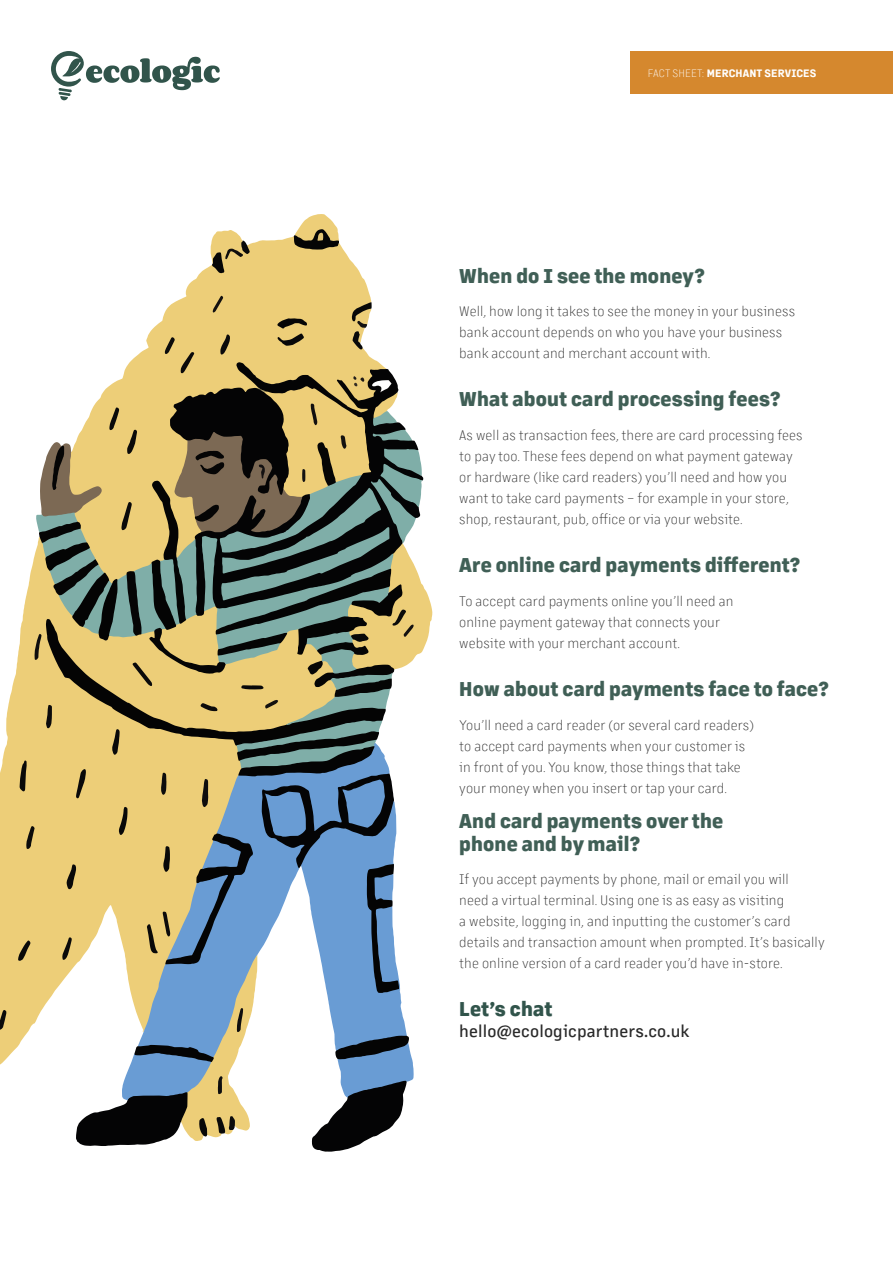
<style>
.page{position:relative;width:893px;height:1263px;background:#fff}
.page>*{position:absolute;margin:0;border:0;box-sizing:border-box;transform-origin:0 0}
.t1{font:800 19.5px/22.5px "Margin MVB";letter-spacing:.01em;color:#405f56}
.t2{font:800 19.5px "Margin MVB";letter-spacing:.01em;color:#31544b}
.t3{font:500 16.5px "Margin MVB";letter-spacing:.01em;color:#292929}
.t4{font:300 13.5px/21px "Margin MVB";letter-spacing:.01em;color:#292929}
.t5{font:700 10.5px "Margin MVB";letter-spacing:.01em;color:#fff}
.s1{font-weight:300}
</style>
<div class="page">
<svg style="left:0;top:656px;width:18px;height:409px;fill:#edce78"></svg>
<svg style="left:185px;top:230px;width:185px;height:66px;fill:#edce78"></svg>
<svg style="left:0;top:1010px;width:6px;height:20px"></svg>
<svg style="left:212px;top:241px;width:38px;height:32px"></svg>
<svg style="left:294px;top:214px;width:45px;height:36px"></svg>
<svg style="left:18px;top:296px;width:414px;height:856px"></svg>
<svg style="left:51px;top:51px;width:169px;height:50px"></svg>
<div style="left:631px;top:51px;width:262px;height:43px;background:#d5882e"></div>
<p class="t5" style="left:648px;top:66px;width:170px"><span class="s1">FACT SHEET:</span> MERCHANT SERVICES</p>
<h1 class="t1" style="left:459px;top:263px;width:247px">When do I see the money?</h1>
<p class="t4" style="left:459px;top:300px;width:337px">Well, how long it takes to see the money in your business bank account depends on who you have your business bank account and merchant account with.</p>
<h1 class="t1" style="left:459px;top:387px;width:323px">What about card processing fees?</h1>
<p class="t4" style="left:459px;top:424px;width:345px">As well as transaction fees, there are card processing fees to pay too. These fees depend on what payment gateway or hardware (like card readers) you’ll need and how you want to take card payments – for example in your store, shop, restaurant, pub, office or via your website.</p>
<h1 class="t1" style="left:459px;top:553px;width:343px">Are online card payments different?</h1>
<p class="t4" style="left:459px;top:590px;width:276px">To accept card payments online you’ll need an online payment gateway that connects your website with your merchant account.</p>
<h1 class="t1" style="left:459px;top:676px;width:371px">How about card payments face to face?</h1>
<p class="t4" style="left:459px;top:714px;width:296px">You’ll need a card reader (or several card readers) to accept card payments when your customer is in front of you. You know, those things that take your money when you insert or tap your card.</p>
<h1 class="t1" style="left:459px;top:808px;width:266px">And card payments over the phone and by mail?</h1>
<p class="t4" style="left:459px;top:868px;width:367px">If you accept payments by phone, mail or email you will<br>need a virtual terminal. Using one is as easy as visiting<br>a website, logging in, and inputting the customer’s card details and transaction amount when prompted. It’s basically the online version of a card reader you’d have in-store.</p>
<h1 class="t2" style="left:459px;top:995px;width:95px">Let’s chat</h1>
<p class="t3" style="left:459px;top:1020px;width:232px">hello@ecologicpartners.co.uk</p>
</div>
